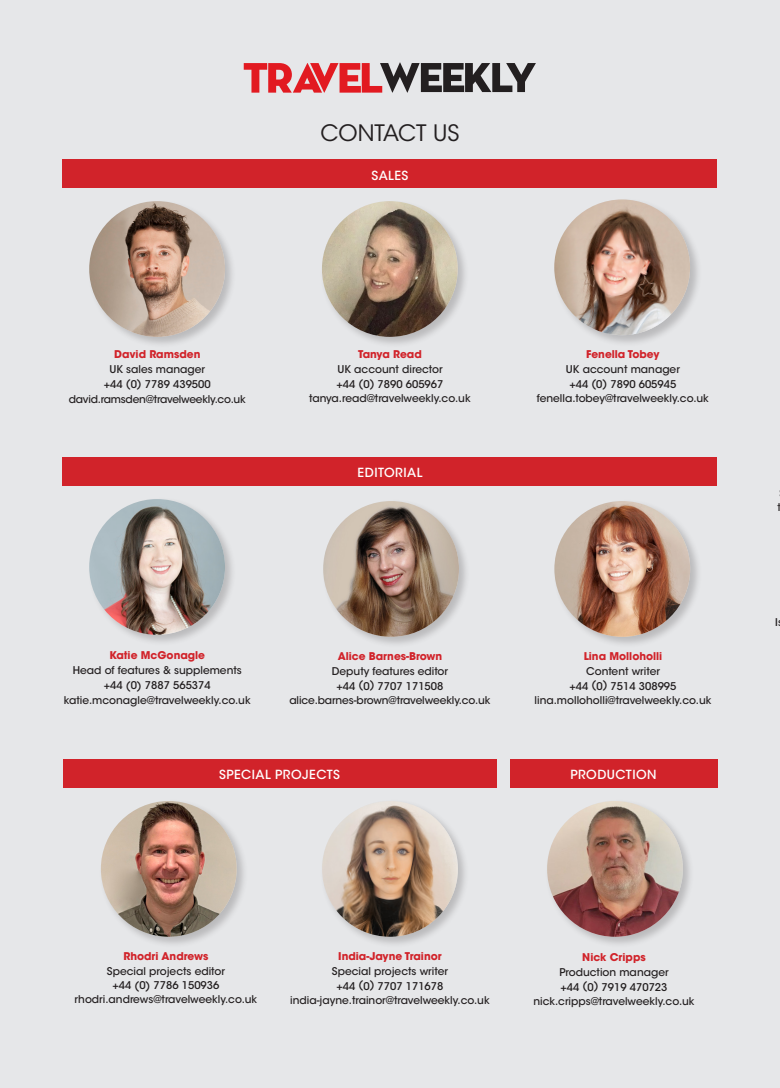
<style>
.page{position:relative;width:780px;height:1088px;background:#e6e7e9}
.page>*{position:absolute;margin:0;border:0;box-sizing:border-box;transform-origin:0 0}
.t1{font:22.5px "ITC Avant Garde Std";color:#231f20}
.t2{font:500 12.5px "ITC Avant Garde Std";letter-spacing:.035em;color:#fff}
.t3{font:500 10.62px/14.4px "ITC Avant Garde Std";color:#231f20;text-align:center}
.t4{font:700 10.62px "ITC Avant Garde Std";color:#d1232a}
.t5{font:500 10.62px "ITC Avant Garde Std";letter-spacing:-.02em;color:#231f20}
.s1{font-weight:700;color:#d1232a}
</style>
<div class="page">
<svg style="left:244px;top:63px;width:292px;height:30px"></svg>
<div style="left:63px;top:160px;width:654px;height:28px;background:#d1232a"></div>
<div style="left:87px;top:199px;width:150px;height:150px;background:#231f20;opacity:.22"></div>
<img style="left:89px;top:201px;width:136px;height:136px;border-radius:68px">
<div style="left:320px;top:199px;width:149px;height:150px;background:#231f20;opacity:.22"></div>
<img style="left:322px;top:201px;width:135px;height:136px;border-radius:68px">
<div style="left:552px;top:198px;width:149px;height:149px;background:#231f20;opacity:.22"></div>
<img style="left:554px;top:199px;width:136px;height:136px;border-radius:68px">
<div style="left:63px;top:457px;width:654px;height:29px;background:#d1232a"></div>
<div style="left:321px;top:499px;width:150px;height:150px;background:#231f20;opacity:.22"></div>
<img style="left:323px;top:501px;width:136px;height:136px;border-radius:68px">
<div style="left:552px;top:499px;width:150px;height:150px;background:#231f20;opacity:.22"></div>
<img style="left:554px;top:501px;width:136px;height:136px;border-radius:68px">
<div style="left:87px;top:497px;width:150px;height:150px;background:#231f20;opacity:.22"></div>
<img style="left:89px;top:499px;width:136px;height:136px;border-radius:68px">
<div style="left:63px;top:759px;width:433px;height:28px;background:#d1232a"></div>
<div style="left:509px;top:759px;width:208px;height:28px;background:#d1232a"></div>
<div style="left:545px;top:799px;width:149px;height:149px;background:#231f20;opacity:.22"></div>
<img style="left:547px;top:801px;width:135px;height:136px;border-radius:68px">
<div style="left:320px;top:799px;width:149px;height:149px;background:#231f20;opacity:.22"></div>
<img style="left:322px;top:801px;width:136px;height:136px;border-radius:68px">
<div style="left:99px;top:799px;width:149px;height:149px;background:#231f20;opacity:.22"></div>
<img style="left:101px;top:801px;width:136px;height:136px;border-radius:68px">
<p class="t1" style="left:320px;top:119px;width:140px">CONTACT US</p>
<p class="t2" style="left:371px;top:168px;width:38px">SALES</p>
<p class="t4" style="left:114px;top:348px;width:88px">David Ramsden</p>
<p class="t3" style="left:109px;top:362px;width:97px">UK sales manager</p>
<p class="t3" style="left:104px;top:377px;width:108px">+44 (0) 7789 439500</p>
<p class="t5" style="left:69px;top:393px;width:179px">david.ramsden@travelweekly.co.uk</p>
<p class="t4" style="left:358px;top:348px;width:65px">Tanya Read</p>
<p class="t3" style="left:337px;top:362px;width:107px">UK account director</p>
<p class="t3" style="left:336px;top:377px;width:108px">+44 (0) 7890 605967</p>
<p class="t3" style="left:309px;top:391px;width:163px">tanya.read@travelweekly.co.uk</p>
<p class="t2" style="left:357px;top:465px;width:66px">EDITORIAL</p>
<p class="t3" style="left:566px;top:347px;width:115px"><span class="s1">Fenella Tobey<br></span>UK account manager</p>
<p class="t3" style="left:569px;top:377px;width:108px">+44 (0) 7890 605945</p>
<p class="t3" style="left:537px;top:391px;width:174px">fenella.tobey@travelweekly.co.uk</p>
<p class="t4" style="left:109px;top:649px;width:97px">Katie McGonagle</p>
<p class="t3" style="left:73px;top:663px;width:171px">Head of features &amp; supplements</p>
<p class="t3" style="left:104px;top:678px;width:108px">+44 (0) 7887 565374</p>
<p class="t3" style="left:64px;top:693px;width:188px">katie.mconagle@travelweekly.co.uk</p>
<p class="t4" style="left:338px;top:649px;width:106px">Alice Barnes-Brown</p>
<p class="t3" style="left:332px;top:664px;width:118px">Deputy features editor</p>
<p class="t3" style="left:336px;top:679px;width:108px">+44 (0) 7707 171508</p>
<p class="t3" style="left:289px;top:693px;width:203px">alice.barnes-brown@travelweekly.co.uk</p>
<p class="t4" style="left:583px;top:649px;width:80px">Lina Molloholli</p>
<p class="t3" style="left:586px;top:664px;width:75px">Content writer</p>
<p class="t3" style="left:569px;top:679px;width:108px">+44 (0) 7514 308995</p>
<p class="t3" style="left:534px;top:693px;width:178px">lina.molloholli@travelweekly.co.uk</p>
<p class="t2" style="left:219px;top:767px;width:122px">SPECIAL PROJECTS</p>
<p class="t2" style="left:570px;top:767px;width:88px">PRODUCTION</p>
<p class="t3" style="left:777px;top:500px;width:5px">t</p>
<p class="t3" style="left:775px;top:615px;width:4px">I</p>
<p class="t4" style="left:123px;top:949px;width:86px">Rhodri Andrews</p>
<p class="t3" style="left:107px;top:963px;width:119px">Special projects editor</p>
<p class="t3" style="left:112px;top:978px;width:108px">+44 (0) 7786 150936</p>
<p class="t3" style="left:75px;top:992px;width:184px">rhodri.andrews@travelweekly.co.uk</p>
<p class="t4" style="left:338px;top:949px;width:105px">India-Jayne Trainor</p>
<p class="t3" style="left:332px;top:963px;width:117px">Special projects writer</p>
<p class="t3" style="left:336px;top:978px;width:108px">+44 (0) 7707 171678</p>
<p class="t3" style="left:290px;top:993px;width:201px">india-jayne.trainor@travelweekly.co.uk</p>
<p class="t4" style="left:582px;top:950px;width:65px">Nick Cripps</p>
<p class="t3" style="left:559px;top:964px;width:111px">Production manager</p>
<p class="t3" style="left:560px;top:979px;width:108px">+44 (0) 7919 470723</p>
<p class="t3" style="left:533px;top:994px;width:163px">nick.cripps@travelweekly.co.uk</p>
</div>
